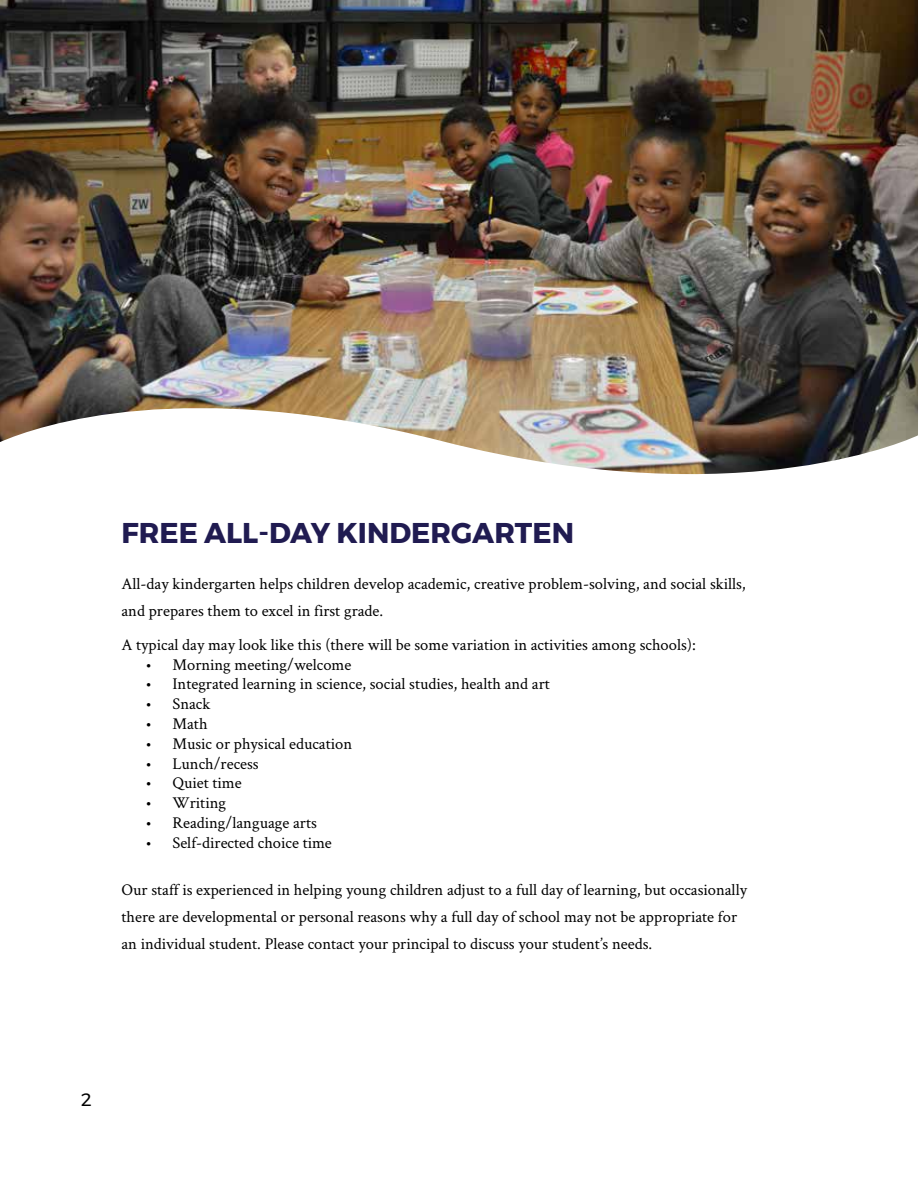
<style>
.page{position:relative;width:918px;height:1188px;background:#fff}
.page>*{position:absolute;margin:0;border:0;box-sizing:border-box;transform-origin:0 0}
.t1{font:700 28.5px "Montserrat";color:#201b51}
.t2{font:18px "Montserrat";color:#000}
.t3{font:16.5px/27px "Crimson Text";color:#000}
</style>
<div class="page">
<img style="left:0;top:0;width:918px;height:475px">
<h1 class="t1" style="left:122px;top:510px;width:454px">FREE ALL-DAY KINDERGARTEN</h1>
<p class="t3" style="left:122px;top:570px;width:626px">All-day kindergarten helps children develop academic, creative problem-solving, and social skills, and prepares them to excel in first grade.</p>
<p class="t3" style="left:122px;top:630px;width:576px">A typical day may look like this (there will be some variation in activities among schools):</p>
<p class="t3" style="left:145px;top:650px;width:207px">• Morning meeting/welcome</p>
<p class="t3" style="left:145px;top:670px;width:406px">• Integrated learning in science, social studies, health and art</p>
<p class="t3" style="left:145px;top:690px;width:66px">• Snack</p>
<p class="t3" style="left:145px;top:710px;width:64px">• Math</p>
<p class="t3" style="left:145px;top:729px;width:208px">• Music or physical education</p>
<p class="t3" style="left:145px;top:749px;width:115px">• Lunch/recess</p>
<p class="t3" style="left:145px;top:769px;width:98px">• Quiet time</p>
<p class="t3" style="left:145px;top:789px;width:82px">• Writing</p>
<p class="t3" style="left:145px;top:809px;width:173px">• Reading/language arts</p>
<p class="t3" style="left:145px;top:828px;width:188px">• Self-directed choice time</p>
<p class="t3" style="left:121px;top:875px;width:627px">Our staff is experienced in helping young children adjust to a full day of learning, but occasionally there are developmental or personal reasons why a full day of school may not be appropriate for an individual student. Please contact your principal to discuss your student’s needs.</p>
<p class="t2" style="left:81px;top:1086px;width:12px">2</p>
</div>
